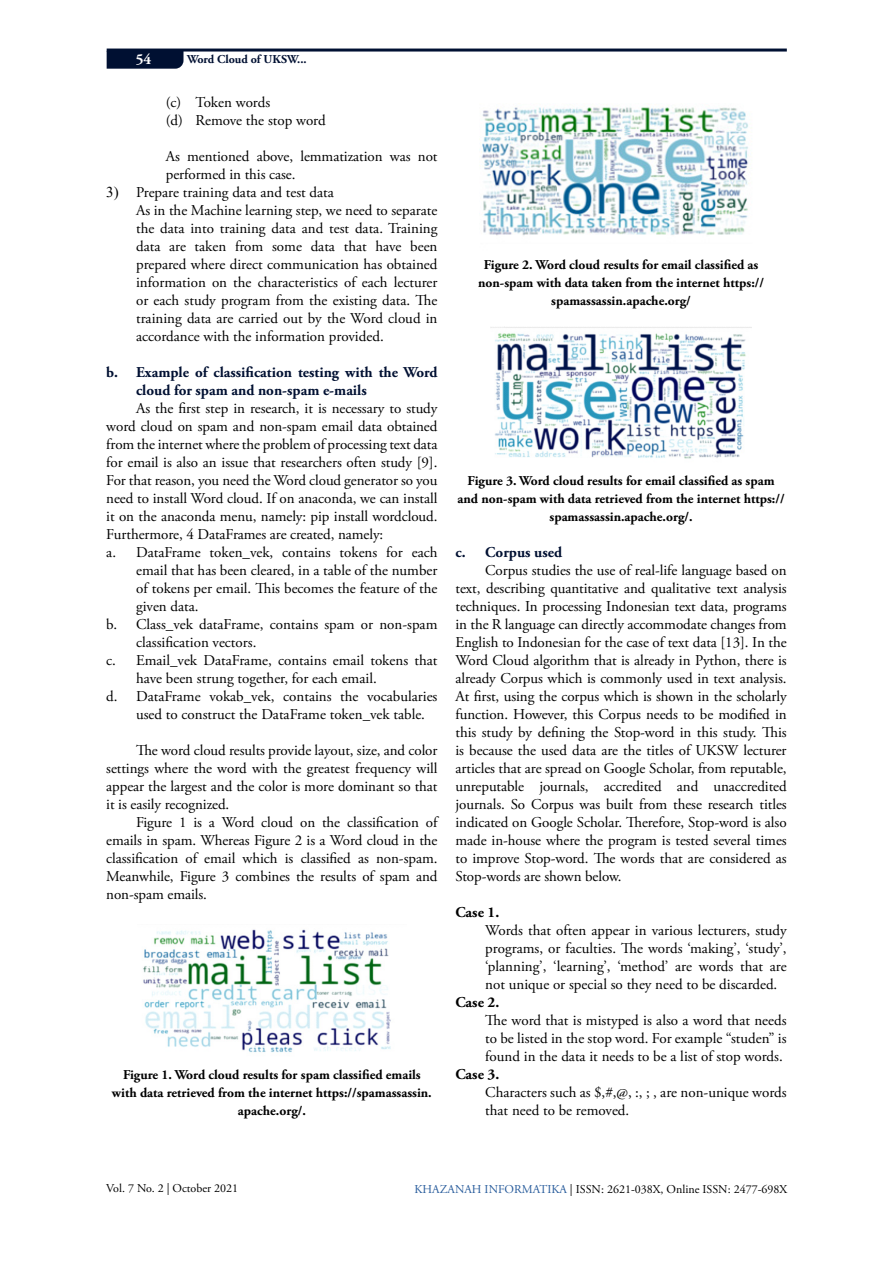
<style>
.page{position:relative;width:893px;height:1263px;background:#fff}
.page>*{position:absolute;margin:0;border:0;box-sizing:border-box;transform-origin:0 0}
.t1{font:15px/18px "Adobe Garamond Pro";color:#000;text-align:justify}
.t2{font:700 15px/18px "Adobe Garamond Pro";color:#001032}
.t3{font:700 15px "Adobe Garamond Pro";color:#000}
.t4{font:700 15px "Adobe Garamond Pro";color:#fff}
.t5{font:700 13.5px/18px "Adobe Garamond Pro";color:#000;text-align:center}
.t6{font:12px "Adobe Garamond Pro";color:#000}
.t7{font:700 12px "Adobe Garamond Pro";color:#001032}
.s1{font-family:"Times New Roman"}
.s2{color:#275b9b}
</style>
<div class="page">
<hr style="left:107px;top:49px;width:680px;height:3px;background:#001032">
<svg style="left:107px;top:52px;width:76px;height:17px"></svg>
<img style="left:143px;top:929px;width:248px;height:124px">
<img style="left:481px;top:107px;width:268px;height:129px">
<img style="left:490px;top:327px;width:262px;height:132px">
<p class="t4" style="left:136px;top:51px;width:17px">54</p>
<p class="t7" style="left:187px;top:52px;width:121px">Word Cloud of UKSW...</p>
<p class="t1" style="left:166px;top:93px;width:161px">(c) Token words<br>(d) Remove the stop word</p>
<p class="t1" style="left:166px;top:147px;width:273px">As mentioned above, lemmatization was not performed in this case.</p>
<p class="t1" style="left:136px;top:183px;width:303px;text-align:left;text-indent:-30px"><span class="s1">3)</span> Prepare training data and test data<br>As in the Machine learning step, we need to separate the data into training data and test data. Training data are taken from some data that have been prepared where direct communication has obtained information on the characteristics of each lecturer or each study program from the existing data. The training data are carried out by the Word cloud in accordance with the information provided.</p>
<p class="t2" style="left:136px;top:363px;width:303px;text-indent:-30px">b. Example of classification testing with the Word cloud for spam and non-spam e-mails</p>
<p class="t1" style="left:136px;top:399px;width:303px">As the first step in research, it is necessary to study</p>
<p class="t1" style="left:106px;top:417px;width:333px">word cloud on spam and non-spam email data obtained</p>
<p class="t1" style="left:106px;top:435px;width:333px">from the internet where the problem of processing text data</p>
<p class="t1" style="left:106px;top:453px;width:333px">for email is also an issue that researchers often study [9].</p>
<p class="t1" style="left:106px;top:471px;width:333px">For that reason, you need the Word cloud generator so you</p>
<p class="t1" style="left:106px;top:489px;width:333px">need to install Word cloud. If on anaconda, we can install</p>
<p class="t1" style="left:106px;top:507px;width:333px">it on the anaconda menu, namely: pip install wordcloud.</p>
<p class="t1" style="left:106px;top:525px;width:279px">Furthermore, 4 DataFrames are created, namely:</p>
<p class="t1" style="left:106px;top:543px;width:333px">a. DataFrame token_vek, contains tokens for each</p>
<p class="t1" style="left:136px;top:561px;width:303px">email that has been cleared, in a table of the number</p>
<p class="t1" style="left:136px;top:579px;width:303px">of tokens per email. This becomes the feature of the</p>
<p class="t1" style="left:136px;top:597px;width:64px">given data.</p>
<p class="t1" style="left:106px;top:615px;width:333px">b. Class_vek dataFrame, contains spam or non-spam</p>
<p class="t1" style="left:136px;top:633px;width:122px">classification vectors.</p>
<p class="t1" style="left:106px;top:651px;width:333px">c. Email_vek DataFrame, contains email tokens that</p>
<p class="t1" style="left:136px;top:669px;width:242px">have been strung together, for each email.</p>
<p class="t1" style="left:106px;top:687px;width:333px">d. DataFrame vokab_vek, contains the vocabularies</p>
<p class="t1" style="left:136px;top:705px;width:290px">used to construct the DataFrame token_vek table.</p>
<p class="t1" style="left:106px;top:741px;width:333px;text-indent:30px">The word cloud results provide layout, size, and color settings where the word with the greatest frequency will appear the largest and the color is more dominant so that it is easily recognized.</p>
<p class="t1" style="left:106px;top:813px;width:333px;text-indent:30px">Figure 1 is a Word cloud on the classification of emails in spam. Whereas Figure 2 is a Word cloud in the classification of email which is classified as non-spam.<br>Meanwhile, Figure 3 combines the results of spam and non-spam emails.</p>
<p class="t5" style="left:112px;top:1066px;width:321px">Figure 1. Word cloud results for spam classified emails with data retrieved from the internet https://spamassassin. apache.org/.</p>
<p class="t5" style="left:478px;top:256px;width:287px">Figure 2. Word cloud results for email classified as non-spam with data taken from the internet https:// spamassassin.apache.org/</p>
<p class="t5" style="left:457px;top:472px;width:329px">Figure 3. Word cloud results for email classified as spam and non-spam with data retrieved from the internet https:// spamassassin.apache.org/.</p>
<p class="t2" style="left:455px;top:543px;width:108px">c. Corpus used</p>
<p class="t1" style="left:455px;top:561px;width:333px;text-indent:30px">Corpus studies the use of real-life language based on text, describing quantitative and qualitative text analysis techniques. In processing Indonesian text data, programs in the R language can directly accommodate changes from English to Indonesian for the case of text data [13]. In the Word Cloud algorithm that is already in Python, there is already Corpus which is commonly used in text analysis.<br>At first, using the corpus which is shown in the scholarly function. However, this Corpus needs to be modified in this study by defining the Stop-word in this study. This is because the used data are the titles of UKSW lecturer articles that are spread on Google Scholar, from reputable, unreputable journals, accredited and unaccredited journals. So Corpus was built from these research titles indicated on Google Scholar. Therefore, Stop-word is also made in-house where the program is tested several times to improve Stop-word. The words that are considered as Stop-words are shown below.</p>
<p class="t3" style="left:455px;top:903px;width:45px">Case 1.</p>
<p class="t1" style="left:485px;top:921px;width:303px">Words that often appear in various lecturers, study programs, or faculties. The words ‘making’, ‘study’, ‘planning’, ‘learning’, ‘method’ are words that are not unique or special so they need to be discarded.</p>
<p class="t3" style="left:455px;top:993px;width:45px">Case 2.</p>
<p class="t1" style="left:485px;top:1011px;width:303px">The word that is mistyped is also a word that needs to be listed in the stop word. For example “studen” is found in the data it needs to be a list of stop words.</p>
<p class="t3" style="left:455px;top:1065px;width:45px">Case 3.</p>
<p class="t1" style="left:485px;top:1083px;width:303px">Characters such as $,#,@, :, ; , are non-unique words that need to be removed.</p>
<p class="t6" style="left:106px;top:1181px;width:133px">Vol. 7 No. 2 | October 2021</p>
<p class="t6" style="left:415px;top:1182px;width:374px"><span class="s2">KHAZANAH INFORMATIKA</span> | ISSN: 2621-038X, Online ISSN: 2477-698X</p>
</div>
